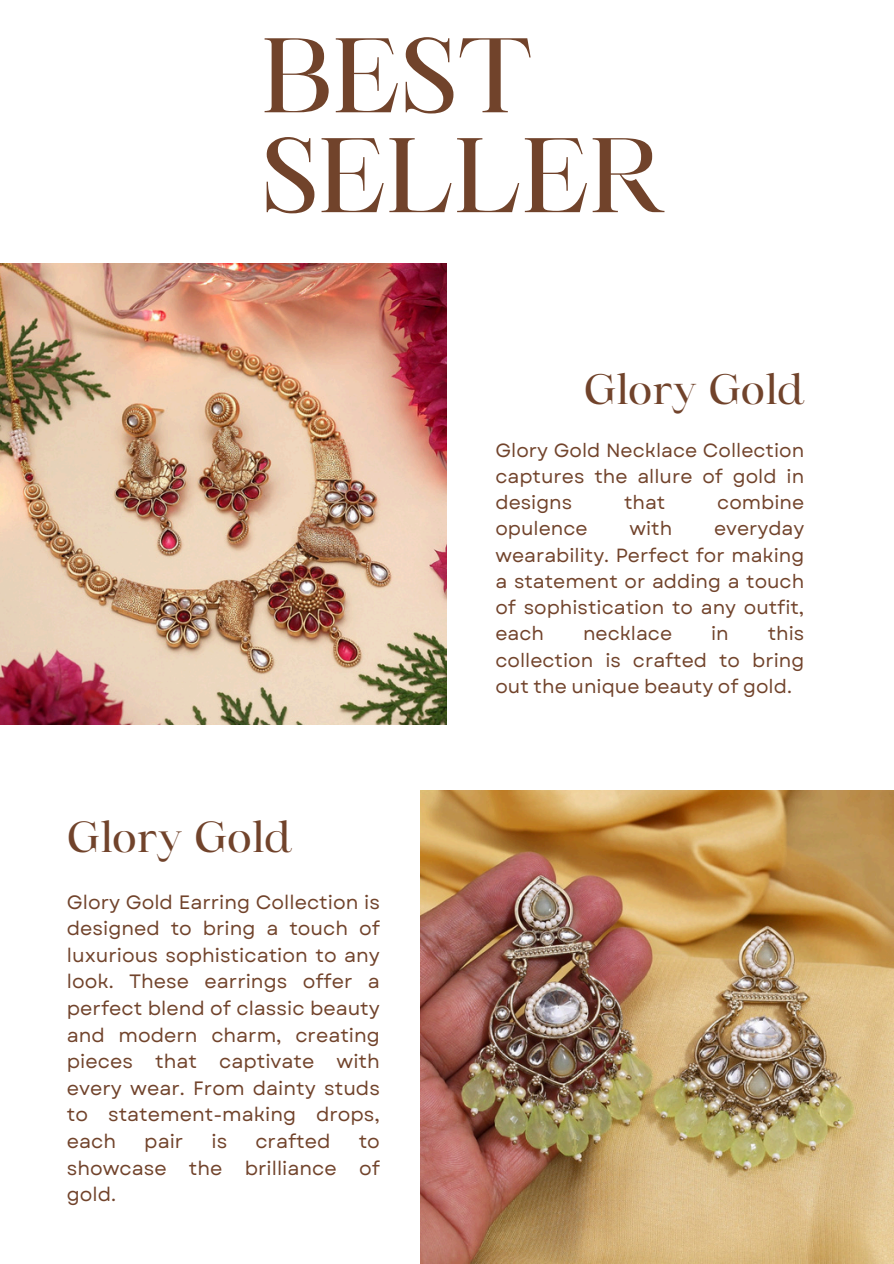
<style>
.page{position:relative;width:894px;height:1264px;background:#fff}
.page>*{position:absolute;margin:0;border:0;box-sizing:border-box;transform-origin:0 0}
.t1{font:101.4px/99.9px "Maharlika";color:#71432b}
.t2{font:41.7px "Maharlika";color:#71432b}
.t3{font:40.8px "Maharlika";color:#71432b}
.t4{font:19.35px/26.5px "Garet";color:#71432b;text-align:justify}
.t5{font:19.05px/26.2px "Garet";color:#71432b;text-align:justify}
</style>
<div class="page">
<img style="left:421px;top:790px;width:472px;height:473px">
<img style="left:0;top:263px;width:446px;height:462px">
<h2 class="t1" style="left:261px;top:35px;width:405px">BEST<br>SELLER</h2>
<p class="t3" style="left:583px;top:373px;width:222px">Glory Gold</p>
<p class="t5" style="left:495px;top:437px;width:310px">Glory Gold Necklace Collection captures the allure of gold in designs</p>
<p class="t5" style="left:624px;top:489px;width:43px">that</p>
<p class="t5" style="left:717px;top:489px;width:88px">combine</p>
<h2 class="t2" style="left:67px;top:820px;width:226px">Glory Gold</h2>
<p class="t4" style="left:67px;top:888px;width:314px">Glory Gold Earring Collection is designed to bring a touch of luxurious sophistication to any look. These earrings offer a perfect blend of classic beauty and modern charm, creating pieces that captivate with every wear. From dainty studs to statement-making drops, each</p>
<p class="t4" style="left:144px;top:1127px;width:41px">pair</p>
<p class="t4" style="left:211px;top:1127px;width:17px">is</p>
<p class="t4" style="left:255px;top:1127px;width:77px">crafted</p>
<p class="t4" style="left:67px;top:1127px;width:314px;text-indent:292px">to showcase the brilliance of gold.</p>
<p class="t5" style="left:495px;top:515px;width:310px;text-indent:218px">everyday wearability. Perfect for making a statement or adding a touch of sophistication to any outfit, each</p>
<p class="t5" style="left:495px;top:515px;width:94px">opulence</p>
<p class="t5" style="left:629px;top:515px;width:44px">with</p>
<p class="t5" style="left:495px;top:620px;width:310px;text-indent:272px">this collection is crafted to bring out the unique beauty of gold.</p>
<p class="t5" style="left:583px;top:620px;width:91px">necklace</p>
<p class="t5" style="left:710px;top:620px;width:19px">in</p>
</div>
